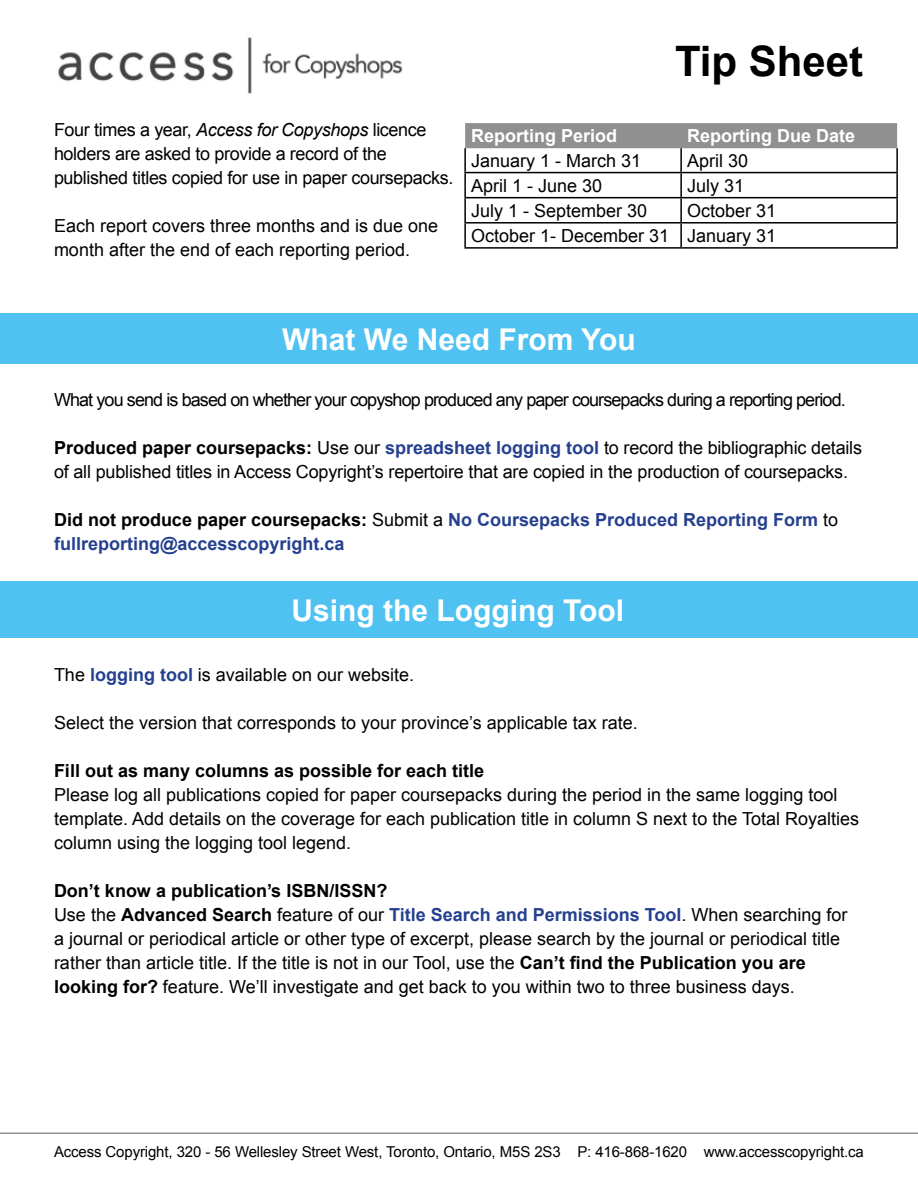
<style>
.page{position:relative;width:918px;height:1188px;background:#fff}
.page>*{position:absolute;margin:0;border:0;box-sizing:border-box;transform-origin:0 0}
.t1{font:700 42px "Arial";color:#000}
.t2{font:700 30px "Arial";color:#fff}
.t3{font:18px/24px "Arial";color:#000}
.t4{font:18px/24px "Arial";letter-spacing:-.02em;color:#000}
.t5{font:700 18px/24px "Arial";color:#25408f}
.t6{font:18px "Arial";letter-spacing:-.05em;color:#000}
.t7{font:700 18px "Arial";color:#000}
.t8{font:700 18px "Arial";color:#fff}
.t9{font:15px "Arial";letter-spacing:-.01em;color:#000}
.s1{font-style:italic}
.s2{font-weight:700}
.s3{font-weight:700;color:#25408f}
.s4{color:#000}
.s5{font-weight:400;color:#000}
</style>
<div class="page">
<img style="left:58px;top:37px;width:345px;height:57px">
<div style="left:465px;top:123px;width:432px;height:25px;background:#909090"></div>
<hr style="left:464px;top:148px;width:2px;height:24px;background:#000">
<hr style="left:680px;top:148px;width:2px;height:24px;background:#000">
<hr style="left:896px;top:148px;width:2px;height:24px;background:#000">
<hr style="left:464px;top:172px;width:217px;height:1px;background:#000">
<hr style="left:464px;top:173px;width:2px;height:24px;background:#000">
<hr style="left:681px;top:172px;width:217px;height:1px;background:#000">
<hr style="left:680px;top:173px;width:2px;height:24px;background:#000">
<hr style="left:896px;top:173px;width:2px;height:24px;background:#000">
<hr style="left:464px;top:197px;width:217px;height:1px;background:#000">
<hr style="left:464px;top:198px;width:2px;height:24px;background:#000">
<hr style="left:681px;top:197px;width:217px;height:1px;background:#000">
<hr style="left:680px;top:198px;width:2px;height:24px;background:#000">
<hr style="left:896px;top:198px;width:2px;height:24px;background:#000">
<hr style="left:464px;top:222px;width:217px;height:2px;background:#000">
<hr style="left:464px;top:224px;width:2px;height:23px;background:#000">
<hr style="left:681px;top:222px;width:217px;height:2px;background:#000">
<hr style="left:680px;top:224px;width:2px;height:23px;background:#000">
<hr style="left:896px;top:224px;width:2px;height:23px;background:#000">
<hr style="left:464px;top:247px;width:217px;height:2px;background:#000">
<hr style="left:681px;top:247px;width:217px;height:2px;background:#000">
<div style="left:0;top:313px;width:918px;height:51px;background:#4fc2f2"></div>
<div style="left:0;top:581px;width:918px;height:57px;background:#4fc2f2"></div>
<hr style="left:0;top:1132px;width:918px;height:2px;background:#909090">
<p class="t4" style="left:54px;top:118px;width:401px">Four times a year, <span class="s1">Access for Copyshops</span> licence holders are asked to provide a record of the published titles copied for use in paper coursepacks.</p>
<p class="t3" style="left:54px;top:214px;width:386px">Each report covers three months and is due one month after the end of each reporting period.</p>
<h1 class="t1" style="left:675px;top:33px;width:190px">Tip Sheet</h1>
<p class="t8" style="left:471px;top:124px;width:148px">Reporting Period</p>
<p class="t8" style="left:687px;top:124px;width:170px">Reporting Due Date</p>
<p class="t3" style="left:471px;top:148px;width:172px">January 1 - March 31</p>
<p class="t3" style="left:687px;top:148px;width:63px">April 30</p>
<p class="t3" style="left:471px;top:174px;width:133px">April 1 - June 30</p>
<p class="t3" style="left:687px;top:174px;width:59px">July 31</p>
<p class="t3" style="left:471px;top:199px;width:178px">July 1 - September 30</p>
<p class="t3" style="left:471px;top:198px;width:307px;line-height:25px;text-align:right">October 31<br>October 1- December 31 January 31</p>
<h2 class="t2" style="left:282px;top:319px;width:355px">What We Need From You</h2>
<p class="t6" style="left:54px;top:388px;width:793px">What you send is based on whether your copyshop produced any paper coursepacks during a reporting period.</p>
<p class="t3" style="left:54px;top:436px;width:810px"><span class="s2">Produced paper coursepacks:</span> Use our <span class="s3">spreadsheet logging tool</span> to record the bibliographic details of all published titles in Access Copyright’s repertoire that are copied in the production of coursepacks.</p>
<p class="t5" style="left:54px;top:508px;width:786px"><span class="s4">Did not produce paper coursepacks:</span> <span class="s5">Submit a</span> No Coursepacks Produced Reporting Form <span class="s5">to </span>fullreporting@accesscopyright.ca</p>
<h2 class="t2" style="left:292px;top:591px;width:334px">Using the Logging Tool</h2>
<p class="t3" style="left:54px;top:663px;width:362px">The <span class="s3">logging tool</span> is available on our website.</p>
<p class="t3" style="left:54px;top:711px;width:585px">Select the version that corresponds to your province’s applicable tax rate.</p>
<p class="t7" style="left:54px;top:759px;width:432px">Fill out as many columns as possible for each title</p>
<p class="t3" style="left:54px;top:783px;width:807px">Please log all publications copied for paper coursepacks during the period in the same logging tool template. Add details on the coverage for each publication title in column S next to the Total Royalties column using the logging tool legend.</p>
<p class="t3" style="left:54px;top:879px;width:795px"><span class="s2">Don’t know a publication’s ISBN/ISSN?<br></span>Use the <span class="s2">Advanced Search</span> feature of our <span class="s3">Title Search and Permissions Tool</span>. When searching for a journal or periodical article or other type of excerpt, please search by the journal or periodical title rather than article title. If the title is not in our Tool, use the <span class="s2">Can’t find the Publication you are looking for?</span> feature. We’ll investigate and get back to you within two to three business days.</p>
<p class="t9" style="left:54px;top:1142px;width:811px">Access Copyright, 320 - 56 Wellesley Street West, Toronto, Ontario, M5S 2S3 P: 416-868-1620 www.accesscopyright.ca</p>
</div>
